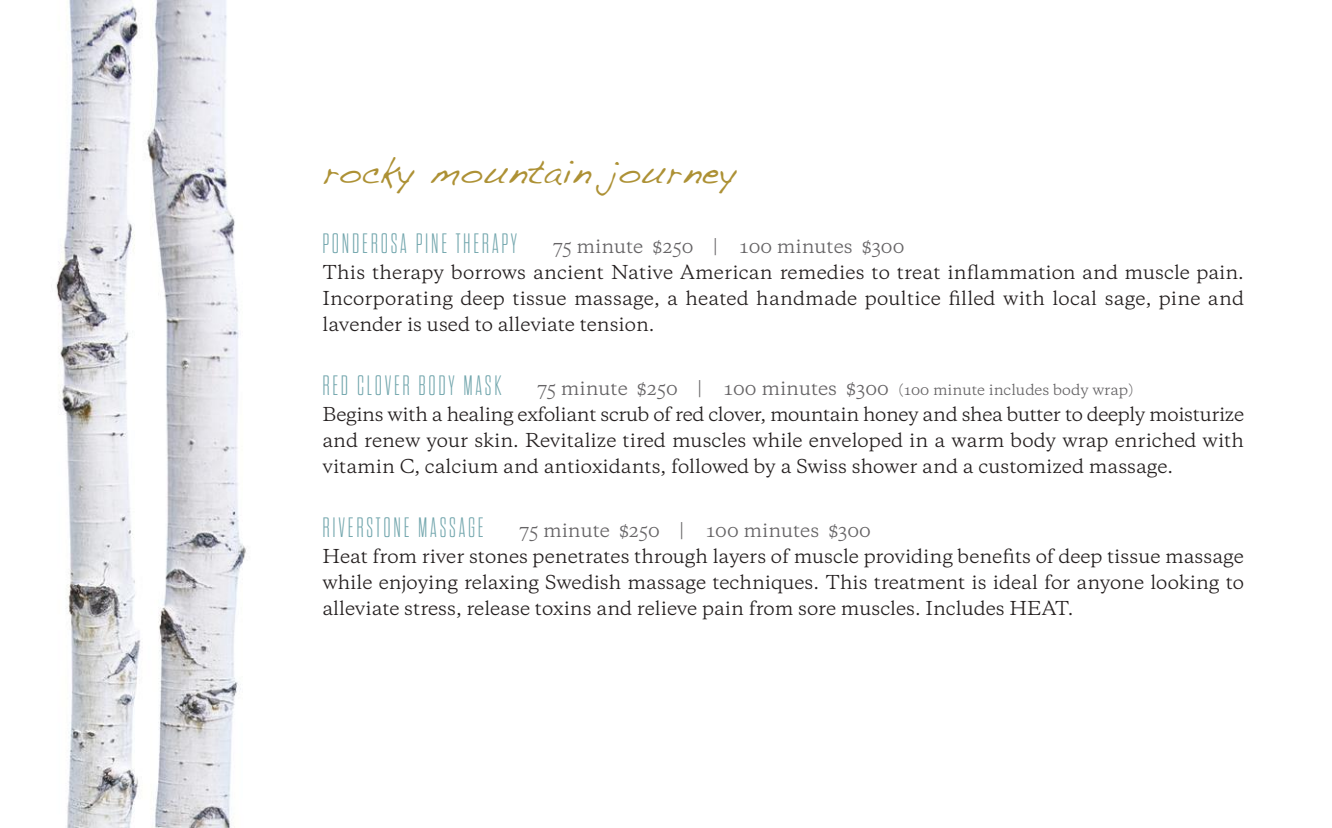
<style>
.page{position:relative;width:1332px;height:828px;background:#fff}
.page>*{position:absolute;margin:0;border:0;box-sizing:border-box;transform-origin:0 0}
.t1{font:300 expanded 28px "Dharma Gothic M";letter-spacing:.1em;color:#6fa4ab}
.t2{font:28px "Dakota";color:#ad9135}
.t3{font:18px/26px "Copernicus";color:#241f1f;text-align:justify}
.t4{font:18px "Copernicus";color:#656365}
.s1{color:#656365}
.s2{font-size:14px;color:#656365}
</style>
<div class="page">
<img style="left:56px;top:0;width:190px;height:828px">
<h1 class="t2" style="left:322px;top:157px;width:414px">rocky mountain journey</h1>
<h1 class="t1" style="left:322px;top:230px;width:196px">PONDEROSA PINE THERAPY</h1>
<p class="t4" style="left:553px;top:234px;width:353px">75 minute $250 | 100 minutes $300</p>
<p class="t3" style="left:322px;top:259px;width:923px">This therapy borrows ancient Native American remedies to treat inflammation and muscle pain.<br>Incorporating deep tissue massage, a heated handmade poultice filled with local sage, pine and lavender is used to alleviate tension.</p>
<h1 class="t1" style="left:322px;top:372px;width:181px">RED CLOVER BODY MASK</h1>
<p class="t3" style="left:322px;top:375px;width:923px;text-align:left;text-indent:215px"><span class="s1">75 minute $250 | 100 minutes $300</span> <span class="s2">(100 minute includes body wrap)<br></span>Begins with a healing exfoliant scrub of red clover, mountain honey and shea butter to deeply moisturize and renew your skin. Revitalize tired muscles while enveloped in a warm body wrap enriched with vitamin C, calcium and antioxidants, followed by a Swiss shower and a customized massage.</p>
<h1 class="t1" style="left:322px;top:514px;width:163px">RIVERSTONE MASSAGE</h1>
<p class="t4" style="left:519px;top:518px;width:353px">75 minute $250 | 100 minutes $300</p>
<p class="t3" style="left:322px;top:543px;width:923px">Heat from river stones penetrates through layers of muscle providing benefits of deep tissue massage while enjoying relaxing Swedish massage techniques. This treatment is ideal for anyone looking to alleviate stress, release toxins and relieve pain from sore muscles. Includes HEAT.</p>
</div>
